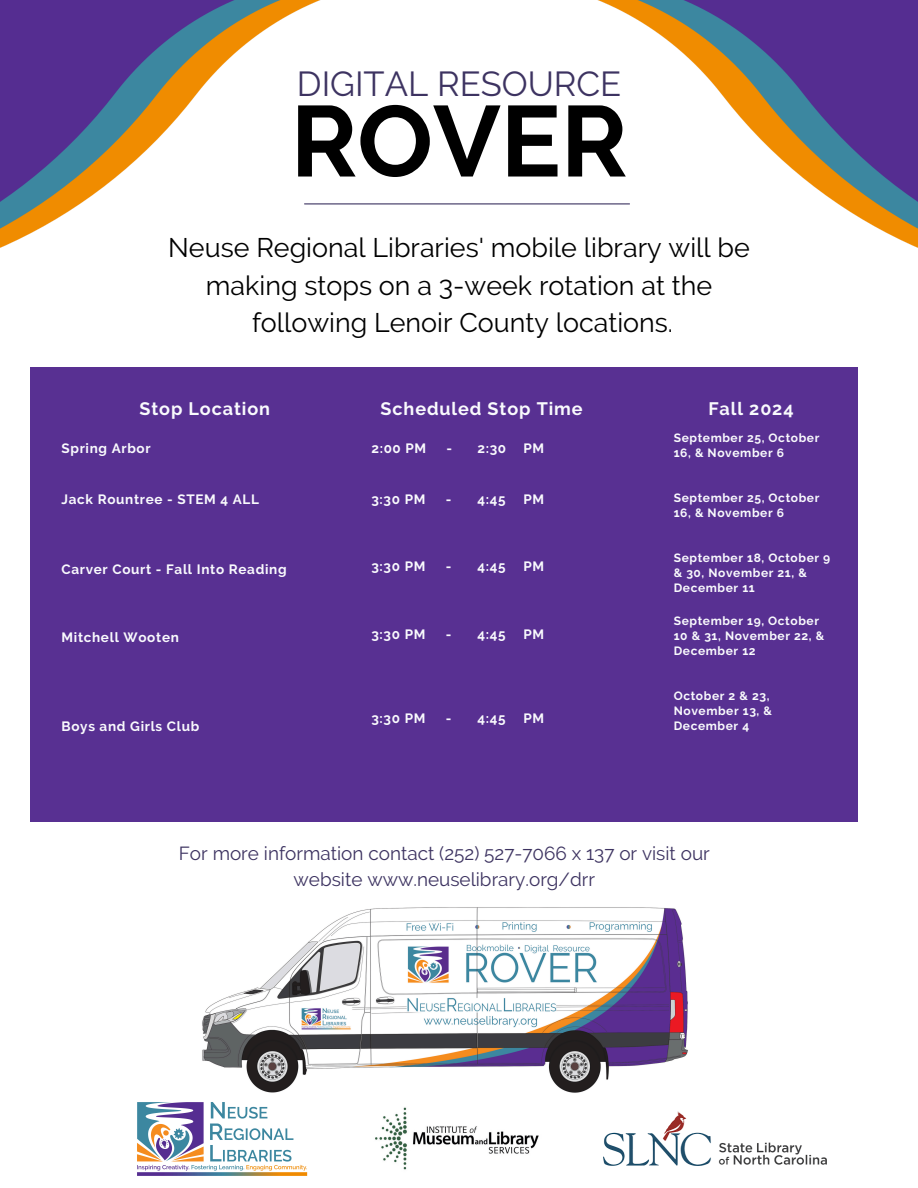
<style>
.page{position:relative;width:918px;height:1188px;background:#fff}
.page>*{position:absolute;margin:0;border:0;box-sizing:border-box;transform-origin:0 0}
.t1{font:700 100.2px "Raleway";color:#000}
.t2{font:34.65px "Raleway";color:#3d3361}
.t3{font:26.85px/37.3px "Raleway";color:#000;text-align:center}
.t4{font:18.9px/26px "Raleway";color:#3d3361;text-align:center}
.t5{font:700 18px "Raleway";letter-spacing:.05em;color:#f9fafd}
.t6{font:700 13.5px "Raleway";letter-spacing:.05em;color:#f9fafd}
.t7{font:700 12px/15px "Raleway";letter-spacing:.05em;color:#f9fafd}
</style>
<div class="page">
<img style="left:0;top:0;width:444px;height:248px">
<img style="left:474px;top:0;width:444px;height:248px">
<hr style="left:305px;top:203px;width:325px;height:1px;background:#3d3361">
<img style="left:375px;top:1107px;width:164px;height:63px">
<img style="left:604px;top:1112px;width:222px;height:54px">
<img style="left:137px;top:1102px;width:171px;height:74px">
<img style="left:202px;top:907px;width:486px;height:186px">
<div style="left:30px;top:367px;width:828px;height:454px;background:#583092"></div>
<h4 class="t2" style="left:297px;top:63px;width:326px">DIGITAL RESOURCE</h4>
<h4 class="t1" style="left:291px;top:82px;width:338px">ROVER</h4>
<p class="t3" style="left:168px;top:229px;width:583px">Neuse Regional Libraries' mobile library will be making stops on a 3-week rotation at the following Lenoir County locations.</p>
<p class="t5" style="left:139px;top:398px;width:132px">Stop Location</p>
<p class="t5" style="left:381px;top:398px;width:204px">Scheduled Stop Time</p>
<p class="t5" style="left:708px;top:398px;width:87px">Fall 2024</p>
<p class="t7" style="left:674px;top:431px;width:147px">September 25, October<br>16, &amp; November 6</p>
<p class="t7" style="left:674px;top:491px;width:147px">September 25, October<br>16, &amp; November 6</p>
<p class="t7" style="left:674px;top:551px;width:158px">September 18, October 9 &amp; 30, November 21, &amp;<br>December 11</p>
<p class="t7" style="left:674px;top:613px;width:152px">September 19, October<br>10 &amp; 31, November 22, &amp;<br>December 12</p>
<p class="t7" style="left:674px;top:688px;width:100px">October 2 &amp; 23,<br>November 13, &amp;<br>December 4</p>
<p class="t6" style="left:62px;top:440px;width:91px">Spring Arbor</p>
<p class="t6" style="left:62px;top:491px;width:199px">Jack Rountree - STEM 4 ALL</p>
<h6 class="t6" style="left:371px;top:440px;width:56px">2:00 PM</h6>
<h6 class="t6" style="left:447px;top:440px;width:7px">-</h6>
<p class="t6" style="left:523px;top:440px;width:22px">PM</p>
<p class="t6" style="left:477px;top:440px;width:30px">2:30</p>
<h6 class="t6" style="left:371px;top:491px;width:56px">3:30 PM</h6>
<h6 class="t6" style="left:446px;top:491px;width:7px">-</h6>
<p class="t6" style="left:523px;top:491px;width:22px">PM</p>
<p class="t6" style="left:477px;top:491px;width:30px">4:45</p>
<h6 class="t6" style="left:371px;top:558px;width:56px">3:30 PM</h6>
<h6 class="t6" style="left:446px;top:558px;width:7px">-</h6>
<p class="t6" style="left:523px;top:558px;width:22px">PM</p>
<p class="t6" style="left:477px;top:558px;width:30px">4:45</p>
<p class="t6" style="left:62px;top:562px;width:227px">Carver Court - Fall Into Reading</p>
<h6 class="t6" style="left:371px;top:626px;width:56px">3:30 PM</h6>
<h6 class="t6" style="left:446px;top:626px;width:7px">-</h6>
<p class="t6" style="left:523px;top:626px;width:22px">PM</p>
<h6 class="t6" style="left:477px;top:626px;width:30px">4:45</h6>
<p class="t6" style="left:62px;top:629px;width:119px">Mitchell Wooten</p>
<h6 class="t6" style="left:371px;top:710px;width:56px">3:30 PM</h6>
<h6 class="t6" style="left:446px;top:710px;width:7px">-</h6>
<p class="t6" style="left:523px;top:710px;width:22px">PM</p>
<h6 class="t6" style="left:477px;top:710px;width:30px">4:45</h6>
<p class="t6" style="left:62px;top:718px;width:139px">Boys and Girls Club</p>
<h3 class="t4" style="left:179px;top:840px;width:533px">For more information contact (252) 527-7066 x 137 or visit our website www.neuselibrary.org/drr</h3>
</div>
